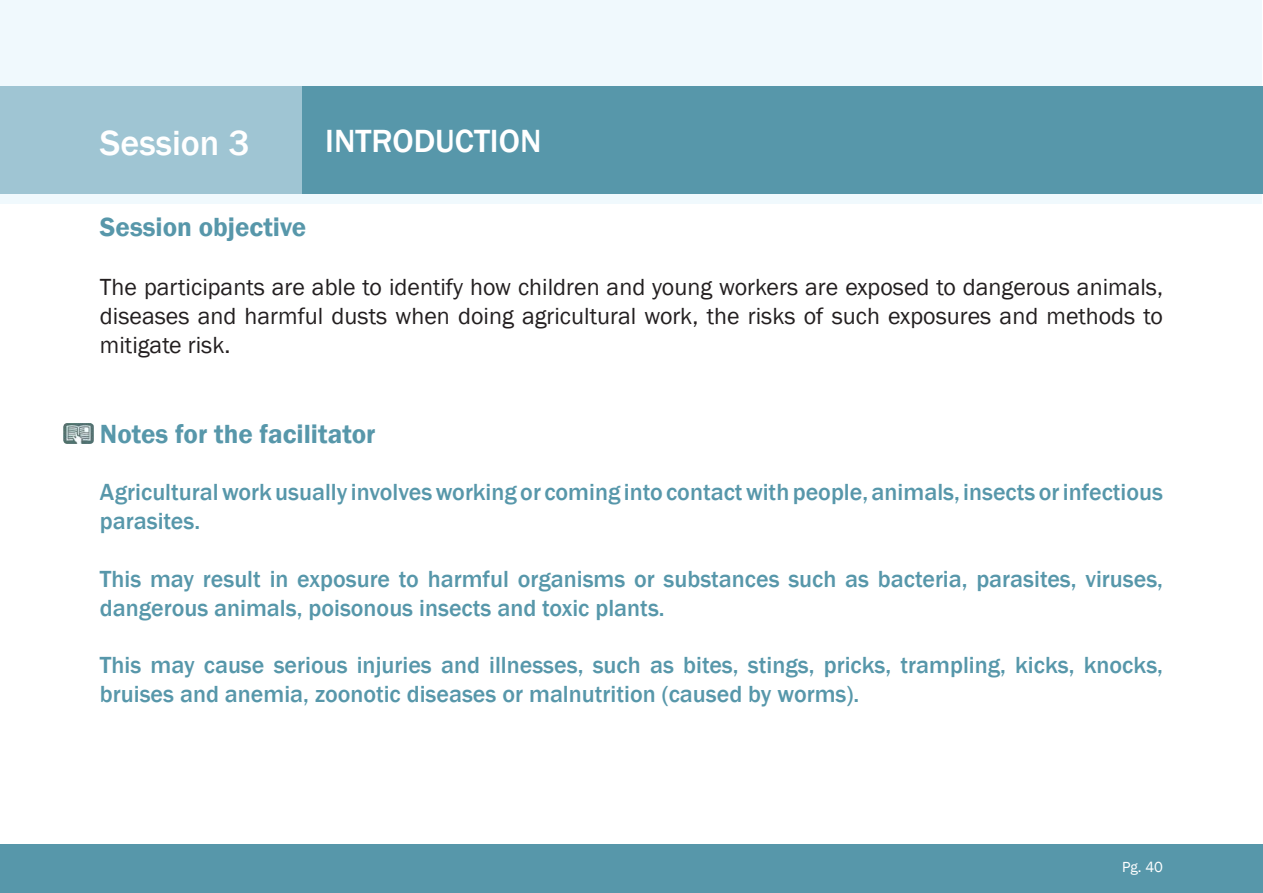
<style>
.page{position:relative;width:1263px;height:893px;background:#fff}
.page>*{position:absolute;margin:0;border:0;box-sizing:border-box;transform-origin:0 0}
.t1{font:500 36px "Franklin Gothic";color:#fff}
.t2{font:500 33px "Franklin Gothic";color:#fff}
.t3{font:600 27px "Franklin Gothic";color:#5797aa}
.t4{font:500 24px/28.8px "Franklin Gothic";color:#5797aa}
.t5{font:24px/28.8px "Franklin Gothic";color:#231f20;text-align:justify}
.t6{font:15px "Franklin Gothic";color:#fff}
</style>
<div class="page">
<div style="left:1px;top:1px;width:1261px;height:203px;background:#f0f9fd"></div>
<div style="left:1px;top:86px;width:303px;height:107px;background:#9fc5d3"></div>
<div style="left:303px;top:86px;width:960px;height:107px;background:#5797aa"></div>
<div style="left:0;top:845px;width:1263px;height:48px;background:#5797aa"></div>
<img style="left:64px;top:423px;width:30px;height:21px">
<p class="t1" style="left:100px;top:121px;width:151px">Session 3</p>
<p class="t2" style="left:325px;top:120px;width:218px">INTRODUCTION</p>
<p class="t3" style="left:100px;top:210px;width:208px">Session objective</p>
<p class="t5" style="left:100px;top:273px;width:1065px">The participants are able to identify how children and young workers are exposed to dangerous animals, diseases and harmful dusts when doing agricultural work, the risks of such exposures and methods to mitigate risk.</p>
<p class="t3" style="left:100px;top:417px;width:277px">Notes for the facilitator</p>
<p class="t4" style="left:100px;top:478px;width:1065px">Agricultural work usually involves working or coming into contact with people, animals, insects or infectious parasites.</p>
<p class="t4" style="left:100px;top:565px;width:1064px">This may result in exposure to harmful organisms or substances such as bacteria, parasites, viruses, dangerous animals, poisonous insects and toxic plants.</p>
<p class="t4" style="left:100px;top:651px;width:1064px">This may cause serious injuries and illnesses, such as bites, stings, pricks, trampling, kicks, knocks, bruises and anemia, zoonotic diseases or malnutrition (caused by worms).</p>
<p class="t6" style="left:1122px;top:858px;width:42px">Pg. 40</p>
</div>
